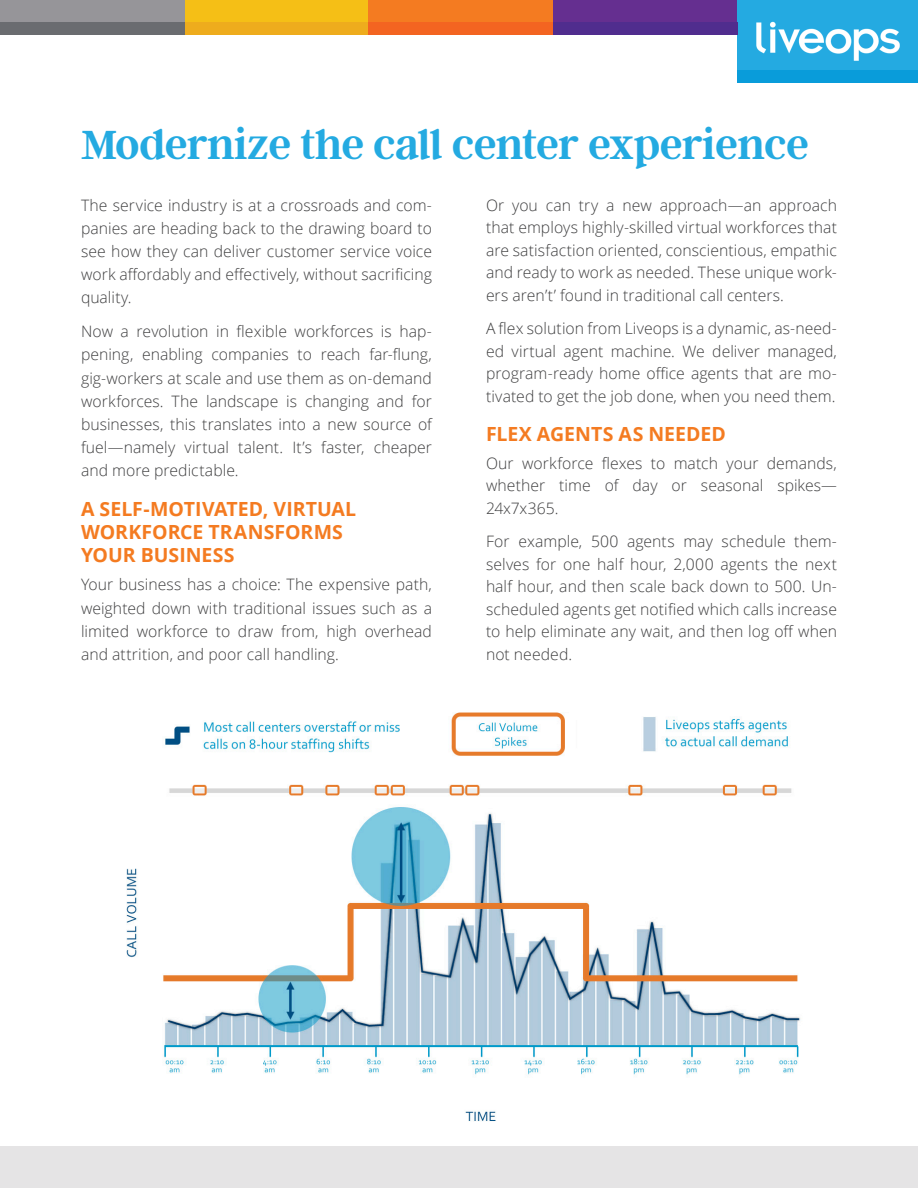
<style>
.page{position:relative;width:918px;height:1188px;background:#fff}
.page>*{position:absolute;margin:0;border:0;box-sizing:border-box;transform-origin:0 0}
.t1{font:600 45px "Argent CF";letter-spacing:-.015em;color:#24aae1}
.t2{font:700 19.5px/23.1px "Open Sans";letter-spacing:.005em;color:#f47b21}
.t3{font:300 15.75px/22.5px "Open Sans";letter-spacing:.005em;color:#3e3e3f;text-align:justify}
</style>
<div class="page">
<div style="left:184px;top:0;width:185px;height:23px;background:#f5bf16"></div>
<div style="left:369px;top:0;width:184px;height:23px;background:#f47b21"></div>
<div style="left:553px;top:0;width:184px;height:23px;background:#652f90"></div>
<div style="left:0;top:0;width:184px;height:23px;background:#969599"></div>
<div style="left:737px;top:0;width:181px;height:82px;background:#24aae1"></div>
<div style="left:184px;top:22px;width:185px;height:13px;background:#eeac1d"></div>
<div style="left:369px;top:22px;width:184px;height:13px;background:#f36421"></div>
<div style="left:553px;top:22px;width:184px;height:13px;background:#502d8e"></div>
<div style="left:0;top:22px;width:184px;height:13px;background:#6a6c70"></div>
<div style="left:737px;top:70px;width:181px;height:12px;background:#099cda"></div>
<img style="left:737px;top:21px;width:163px;height:40px">
<div style="left:0;top:1147px;width:918px;height:41px;background:#e5e4e5"></div>
<img style="left:126px;top:712px;width:675px;height:410px">
<p class="t1" style="left:81px;top:119px;width:729px">Modernize the call center experience</p>
<p class="t3" style="left:486px;top:193px;width:353px">Or you can try a new approach—an approach that employs highly-skilled virtual workforces that are satisfaction oriented, conscientious, empathic and ready to work as needed. These unique work&shy;ers aren’t’ found in traditional call centers.</p>
<p class="t3" style="left:486px;top:317px;width:353px">A flex solution from Liveops is a dynamic, as-need&shy;ed virtual agent machine. We deliver managed, program-ready home office agents that are mo&shy;tivated to get the job done, when you need them.</p>
<p class="t2" style="left:486px;top:422px;width:242px">FLEX AGENTS AS NEEDED</p>
<p class="t3" style="left:486px;top:451px;width:352px">Our workforce flexes to match your demands, whether time of day or seasonal spikes— 24x7x365.</p>
<p class="t3" style="left:486px;top:530px;width:353px">For example, 500 agents may schedule them&shy;selves for one half hour, 2,000 agents the next half hour, and then scale back down to 500. Un&shy;scheduled agents get notified which calls increase to help eliminate any wait, and then log off when not needed.</p>
<p class="t3" style="left:81px;top:193px;width:353px;line-height:23.1px">The service industry is at a crossroads and com&shy;panies are heading back to the drawing board to see how they can deliver customer service voice work affordably and effectively, without sacrificing quality.</p>
<p class="t3" style="left:81px;top:320px;width:353px;line-height:23.1px">Now a revolution in flexible workforces is hap&shy;pening, enabling companies to reach far-flung, gig-workers at scale and use them as on-demand workforces. The landscape is changing and for businesses, this translates into a new source of fuel—namely virtual talent. It’s faster, cheaper and more predictable.</p>
<p class="t2" style="left:81px;top:497px;width:277px">A SELF-MOTIVATED, VIRTUAL<br>WORKFORCE TRANSFORMS<br>YOUR BUSINESS</p>
<p class="t3" style="left:81px;top:573px;width:353px;line-height:23.1px">Your business has a choice: The expensive path, weighted down with traditional issues such as a limited workforce to draw from, high overhead and attrition, and poor call handling.</p>
</div>
